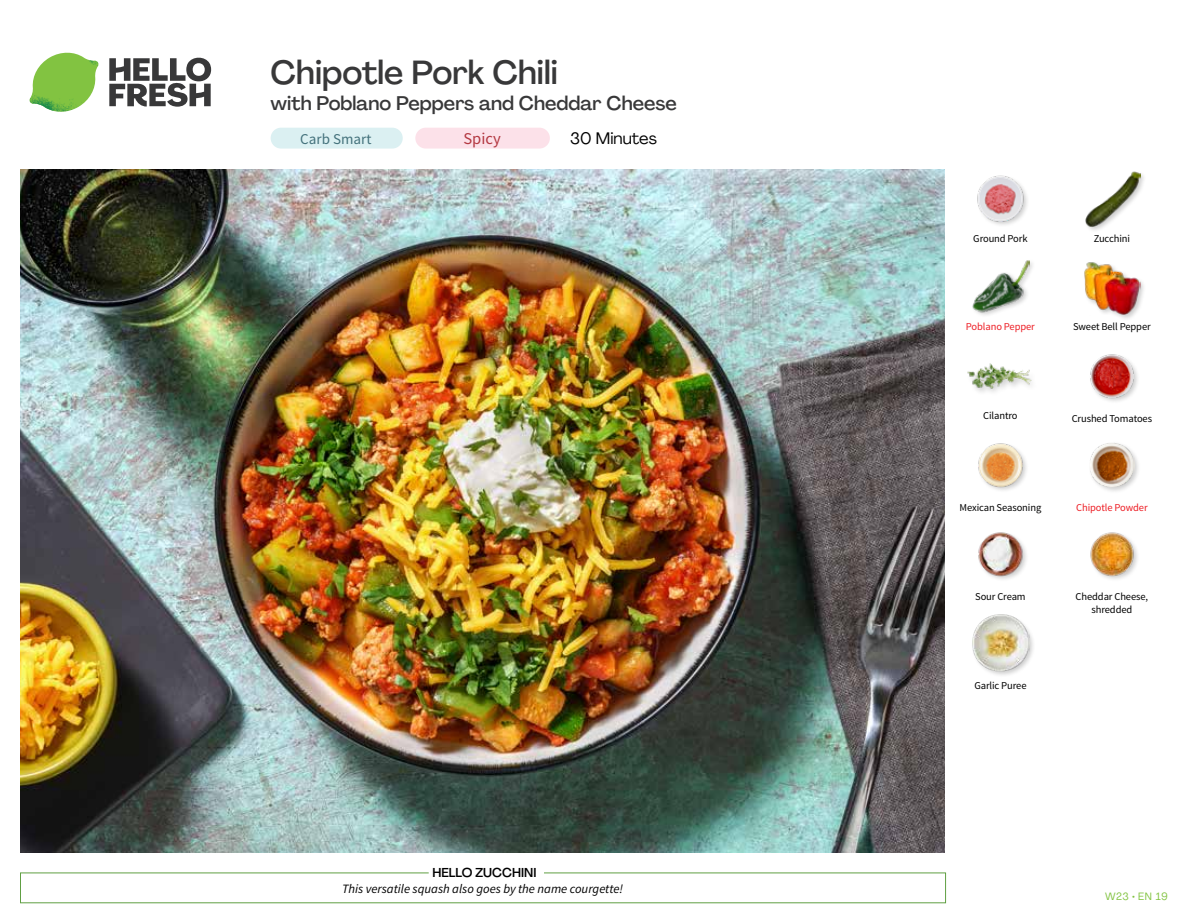
<style>
.page{position:relative;width:1188px;height:918px;background:#fff}
.page>*{position:absolute;margin:0;border:0;box-sizing:border-box;transform-origin:0 0}
.t1{font:500 33px "Agrandir";color:#383839}
.t2{font:500 19.5px "Agrandir";color:#383839}
.t3{font:16.5px "Agrandir";color:#000}
.t4{font:16.5px "Source Sans Pro";color:#b33841}
.t5{font:15px "Source Sans Pro";color:#43717b}
.t6{font:italic 12.75px "Source Sans Pro";color:#000}
.t7{font:500 12.75px "Agrandir";color:#000}
.t8{font:10.5px/13.5px "Source Sans Pro";letter-spacing:-.01em;color:#000;text-align:center}
.t9{font:10.5px "Source Sans Pro";letter-spacing:-.01em;color:#ed1d24}
.t10{font:10.5px "Agrandir";letter-spacing:.05em;color:#82c341}
</style>
<div class="page">
<div style="left:271px;top:128px;width:132px;height:21px;background:#dbf0f2;border-radius:10px"></div>
<div style="left:415px;top:128px;width:135px;height:21px;background:#fce1e9;border-radius:10px"></div>
<div style="left:971px;top:614px;width:64px;height:64px;background:#000;opacity:.2"></div>
<img style="left:972px;top:614px;width:57px;height:57px">
<svg style="left:109px;top:57px;width:102px;height:50px"></svg>
<svg style="left:34px;top:53px;width:62px;height:40px"></svg>
<img style="left:67px;top:53px;width:32px;height:26px">
<img style="left:33px;top:75px;width:59px;height:11px">
<img style="left:29px;top:79px;width:61px;height:33px">
<img style="left:65px;top:86px;width:27px;height:25px">
<div style="left:20px;top:873px;width:926px;height:30px;border:1px solid #609f43"></div>
<div style="left:429px;top:865px;width:115px;height:15px;background:#fff"></div>
<img style="left:21px;top:170px;width:924px;height:682px">
<img style="left:1090px;top:532px;width:48px;height:47px">
<img style="left:978px;top:532px;width:49px;height:48px">
<div style="left:1088px;top:441px;width:53px;height:53px;background:#000;opacity:.2"></div>
<img style="left:1089px;top:442px;width:46px;height:46px">
<img style="left:978px;top:443px;width:49px;height:48px">
<img style="left:1090px;top:354px;width:48px;height:48px">
<img style="left:967px;top:363px;width:65px;height:28px">
<div style="left:1083px;top:261px;width:63px;height:61px;background:#000;opacity:.2"></div>
<img style="left:1083px;top:261px;width:58px;height:55px">
<div style="left:972px;top:258px;width:63px;height:60px;background:#000;opacity:.2"></div>
<img style="left:972px;top:259px;width:57px;height:56px">
<div style="left:1084px;top:171px;width:63px;height:62px;background:#000;opacity:.2"></div>
<img style="left:1084px;top:171px;width:57px;height:56px">
<img style="left:977px;top:175px;width:50px;height:50px">
<h1 class="t1" style="left:271px;top:52px;width:289px">Chipotle Pork Chili</h1>
<h2 class="t2" style="left:271px;top:91px;width:408px">with Poblano Peppers and Cheddar Cheese</h2>
<h3 class="t5" style="left:300px;top:129px;width:73px">Carb Smart</h3>
<h3 class="t4" style="left:463px;top:129px;width:39px">Spicy</h3>
<h3 class="t3" style="left:570px;top:128px;width:88px">30 Minutes</h3>
<p class="t7" style="left:432px;top:864px;width:106px">HELLO ZUCCHINI</p>
<p class="t6" style="left:342px;top:881px;width:283px">This versatile squash also goes by the name courgette!</p>
<p class="t8" style="left:973px;top:232px;width:56px">Ground Pork</p>
<p class="t8" style="left:1094px;top:232px;width:38px">Zucchini</p>
<p class="t9" style="left:966px;top:320px;width:71px">Poblano Pepper</p>
<p class="t8" style="left:1073px;top:320px;width:79px">Sweet Bell Pepper</p>
<p class="t8" style="left:983px;top:409px;width:36px">Cilantro</p>
<p class="t8" style="left:1072px;top:412px;width:82px">Crushed Tomatoes</p>
<p class="t8" style="left:960px;top:501px;width:83px">Mexican Seasoning</p>
<p class="t9" style="left:1076px;top:501px;width:73px">Chipotle Powder</p>
<p class="t8" style="left:975px;top:590px;width:52px">Sour Cream</p>
<p class="t8" style="left:974px;top:678px;width:54px">Garlic Puree</p>
<p class="t8" style="left:1076px;top:590px;width:74px">Cheddar Cheese, shredded</p>
<p class="t10" style="left:1105px;top:890px;width:64px">W23 • EN 19</p>
</div>
